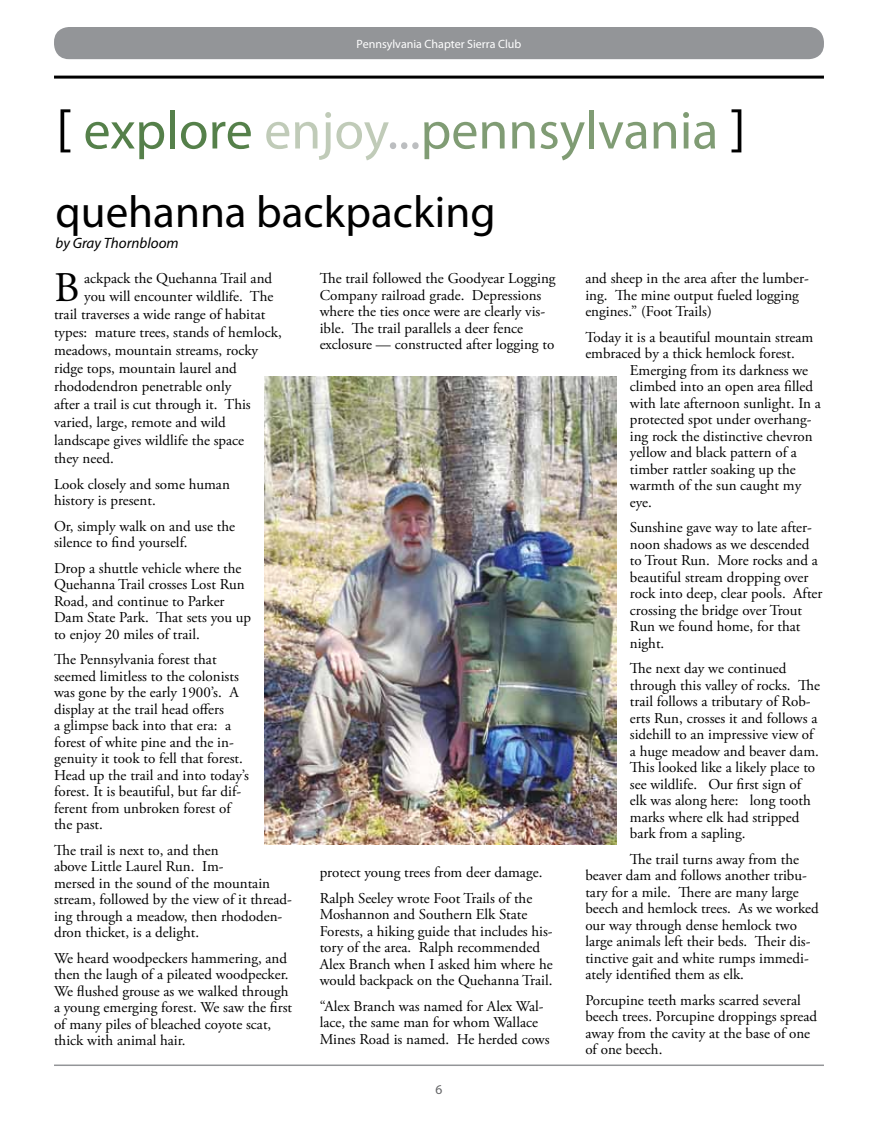
<style>
.page{position:relative;width:878px;height:1134px;background:#fff}
.page>*{position:absolute;margin:0;border:0;box-sizing:border-box;transform-origin:0 0}
.t1{font:54px "Myriad Pro";color:#809c74}
.t2{font:45px "Myriad Pro";color:#000}
.t3{font:42.15px "Adobe Garamond Pro";color:#000}
.t4{font:15px/16.5px "Adobe Garamond Pro";color:#000}
.t5{font:italic 15px "Myriad Pro";color:#000}
.t6{font:13.5px "Myriad Pro";color:#636466}
.t7{font:12px "Myriad Pro";color:#fff}
.s1{color:#000}
.s2{color:#55804a}
.s3{color:#c0cbb8}
.s4{color:#bcbec0}
</style>
<div class="page">
<div style="left:54px;top:27px;width:770px;height:32px;background:#939598;border-radius:15px"></div>
<hr style="left:54px;top:1065px;width:770px;height:1px;background:#939598">
<hr style="left:54px;top:76px;width:770px;height:3px;background:#000">
<img style="left:265px;top:376px;width:351px;height:469px">
<p class="t7" style="left:356px;top:37px;width:166px">Pennsylvania Chapter Sierra Club</p>
<h1 class="t1" style="left:56px;top:97px;width:691px"><span class="s1">[</span> <span class="s2">explore</span> <span class="s3">enjoy</span><span class="s4">...</span>pennsylvania <span class="s1">]</span></h1>
<h2 class="t2" style="left:56px;top:184px;width:441px">quehanna backpacking</h2>
<p class="t5" style="left:56px;top:234px;width:124px">by Gray Thornbloom</p>
<h3 class="t3" style="left:54px;top:262px;width:27px">B</h3>
<p class="t4" style="left:84px;top:271px;width:189px">ackpack the Quehanna Trail and</p>
<p class="t4" style="left:84px;top:289px;width:191px">you will encounter wildlife. The</p>
<p class="t4" style="left:54px;top:307px;width:213px">trail traverses a wide range of habitat</p>
<p class="t4" style="left:54px;top:325px;width:229px">types: mature trees, stands of hemlock,</p>
<p class="t4" style="left:54px;top:343px;width:206px">meadows, mountain streams, rocky</p>
<p class="t4" style="left:54px;top:361px;width:184px">ridge tops, mountain laurel and</p>
<p class="t4" style="left:54px;top:379px;width:179px">rhododendron penetrable only</p>
<p class="t4" style="left:54px;top:397px;width:198px">after a trail is cut through it. This</p>
<p class="t4" style="left:54px;top:415px;width:173px">varied, large, remote and wild</p>
<p class="t4" style="left:54px;top:433px;width:192px">landscape gives wildlife the space</p>
<p class="t4" style="left:54px;top:451px;width:61px">they need.</p>
<p class="t4" style="left:54px;top:476px;width:177px">Look closely and some human history is present.</p>
<p class="t4" style="left:54px;top:518px;width:182px">Or, simply walk on and use the silence to find yourself.</p>
<p class="t4" style="left:54px;top:560px;width:199px">Drop a shuttle vehicle where the<br>Quehanna Trail crosses Lost Run<br>Road, and continue to Parker<br>Dam State Park. That sets you up to enjoy 20 miles of trail.</p>
<p class="t4" style="left:54px;top:652px;width:196px">The Pennsylvania forest that seemed limitless to the colonists was gone by the early 1900’s. A display at the trail head offers<br>a glimpse back into that era: a forest of white pine and the in&shy;genuity it took to fell that forest.<br>Head up the trail and into today’s forest. It is beautiful, but far dif&shy;ferent from unbroken forest of the past.</p>
<p class="t4" style="left:54px;top:842px;width:239px">The trail is next to, and then<br>above Little Laurel Run. Im-<br>mersed in the sound of the mountain stream, followed by the view of it thread&shy;ing through a meadow, then rhododen&shy;dron thicket, is a delight.</p>
<p class="t4" style="left:54px;top:950px;width:239px">We heard woodpeckers hammering, and then the laugh of a pileated woodpecker.<br>We flushed grouse as we walked through a young emerging forest. We saw the first of many piles of bleached coyote scat, thick with animal hair.</p>
<p class="t4" style="left:320px;top:271px;width:237px">The trail followed the Goodyear Logging Company railroad grade. Depressions where the ties once were are clearly vis&shy;ible. The trail parallels a deer fence exclosure — constructed after logging to</p>
<p class="t4" style="left:320px;top:860px;width:224px;line-height:25.5px">protect young trees from deer damage.<br>Ralph Seeley wrote Foot Trails of the</p>
<p class="t4" style="left:320px;top:907px;width:234px">Moshannon and Southern Elk State Forests, a hiking guide that includes his&shy;tory of the area. Ralph recommended Alex Branch when I asked him where he would backpack on the Quehanna Trail.</p>
<p class="t4" style="left:320px;top:998px;width:231px">“Alex Branch was named for Alex Wal&shy;lace, the same man for whom Wallace<br>Mines Road is named. He herded cows</p>
<p class="t6" style="left:435px;top:1081px;width:8px">6</p>
<p class="t4" style="left:585px;top:271px;width:225px">and sheep in the area after the lumber&shy;ing. The mine output fueled logging engines.” (Foot Trails)</p>
<p class="t4" style="left:585px;top:329px;width:229px">Today it is a beautiful mountain stream embraced by a thick hemlock forest.</p>
<p class="t4" style="left:630px;top:362px;width:192px">Emerging from its darkness we climbed into an open area filled with late afternoon sunlight. In a protected spot under overhang&shy;ing rock the distinctive chevron yellow and black pattern of a timber rattler soaking up the warmth of the sun caught my eye.</p>
<p class="t4" style="left:630px;top:520px;width:194px">Sunshine gave way to late after&shy;noon shadows as we descended to Trout Run. More rocks and a beautiful stream dropping over rock into deep, clear pools. After crossing the bridge over Trout<br>Run we found home, for that night.</p>
<p class="t4" style="left:630px;top:661px;width:192px">The next day we continued through this valley of rocks. The trail follows a tributary of Rob&shy;erts Run, crosses it and follows a sidehill to an impressive view of a huge meadow and beaver dam.<br>This looked like a likely place to see wildlife. Our first sign of elk was along here: long tooth marks where elk had stripped bark from a sapling.</p>
<p class="t4" style="left:585px;top:851px;width:235px;text-indent:45px">The trail turns away from the beaver dam and follows another tribu&shy;tary for a mile. There are many large beech and hemlock trees. As we worked our way through dense hemlock two large animals left their beds. Their dis&shy;tinctive gait and white rumps immedi&shy;ately identified them as elk.</p>
<p class="t4" style="left:585px;top:992px;width:233px">Porcupine teeth marks scarred several beech trees. Porcupine droppings spread away from the cavity at the base of one of one beech.</p>
</div>
